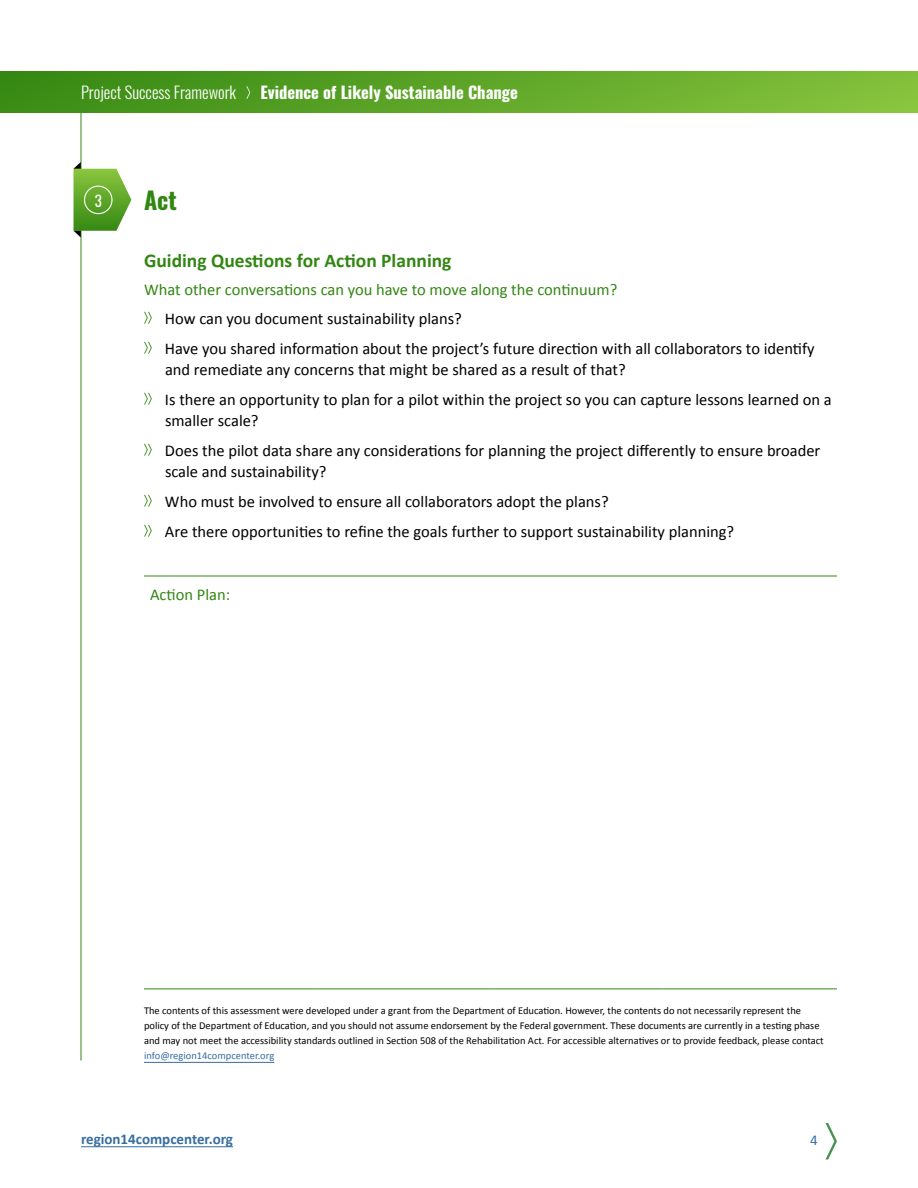
<style>
.page{position:relative;width:918px;height:1188px;background:#fff}
.page>*{position:absolute;margin:0;border:0;box-sizing:border-box;transform-origin:0 0}
.H2_Section_Headers_-_Green{font:700 24px "Oswald";color:#328612}
.H3_Subhead_1___Green{font:700 19.5px "Calibri";color:#328612}
.Body_Text{font:16.5px/21px "Calibri";color:#000}
.H4_Subhead_2_-_Green{font:16.5px "Calibri";color:#328612}
.t1{font:700 16.5px "Oswald";color:#fff}
.t2{font:300 16.5px "Oswald";color:#fff}
.t3{font:700 15px "Calibri";color:#366da2}
.t4{font:15px "Calibri";color:#366da2}
.t5{font:15px "Oswald";color:#fff}
.Body_Text-2{font:10.5px/15px "Calibri";color:#000}
.s1{color:#356da2}
</style>
<div class="page">
<svg style="left:825px;top:1123px;width:12px;height:37px"></svg>
<hr style="left:81px;top:1146px;width:152px;height:1px;background:#366da2">
<div style="left:0;top:72px;width:918px;height:41px;background:linear-gradient(to right,#368913,#87c33d)"></div>
<hr style="left:81px;top:113px;width:1px;height:947px;background:#328612">
<svg style="left:246px;top:86px;width:4px;height:13px"></svg>
<svg style="left:74px;top:162px;width:57px;height:75px"></svg>
<div style="left:84px;top:186px;width:29px;height:28px;border:1px solid #fff;border-radius:50%"></div>
<svg style="left:144px;top:312px;width:8px;height:12px"></svg>
<svg style="left:144px;top:342px;width:8px;height:12px"></svg>
<svg style="left:144px;top:393px;width:8px;height:12px"></svg>
<svg style="left:144px;top:444px;width:8px;height:12px"></svg>
<svg style="left:144px;top:495px;width:8px;height:12px"></svg>
<svg style="left:144px;top:525px;width:8px;height:12px"></svg>
<hr style="left:144px;top:576px;width:173px;height:1px;background:#328612">
<hr style="left:317px;top:576px;width:173px;height:1px;background:#328612">
<hr style="left:490px;top:576px;width:174px;height:1px;background:#328612">
<hr style="left:664px;top:576px;width:173px;height:1px;background:#328612">
<hr style="left:144px;top:988px;width:173px;height:1px;background:#328612">
<hr style="left:317px;top:988px;width:173px;height:1px;background:#328612">
<hr style="left:490px;top:988px;width:174px;height:1px;background:#328612">
<hr style="left:664px;top:988px;width:173px;height:1px;background:#328612">
<hr style="left:144px;top:1062px;width:130px;height:1px;background:#356da2">
<h1 class="t2" style="left:81px;top:78px;width:157px">Project Success Framework</h1>
<h1 class="t1" style="left:260px;top:84px;width:259px">Evidence of Likely Sustainable Change</h1>
<p class="t5" style="left:95px;top:187px;width:9px">3</p>
<h2 class="H2_Section_Headers_-_Green" style="left:144px;top:188px;width:34px">Act</h2>
<h3 class="H3_Subhead_1___Green" style="left:144px;top:248px;width:309px">Guiding Questions for Action Planning</h3>
<h4 class="H4_Subhead_2_-_Green" style="left:144px;top:279px;width:475px">What other conversations can you have to move along the continuum?</h4>
<p class="Body_Text" style="left:165px;top:307px;width:298px">How can you document sustainability plans?</p>
<p class="Body_Text" style="left:165px;top:337px;width:651px">Have you shared information about the project’s future direction with all collaborators to identify and remediate any concerns that might be shared as a result of that?</p>
<p class="Body_Text" style="left:165px;top:388px;width:668px">Is there an opportunity to plan for a pilot within the project so you can capture lessons learned on a smaller scale?</p>
<p class="Body_Text" style="left:165px;top:439px;width:657px">Does the pilot data share any considerations for planning the project differently to ensure broader scale and sustainability?</p>
<p class="Body_Text" style="left:165px;top:490px;width:445px">Who must be involved to ensure all collaborators adopt the plans?</p>
<p class="Body_Text" style="left:165px;top:520px;width:571px">Are there opportunities to refine the goals further to support sustainability planning?</p>
<h4 class="H4_Subhead_2_-_Green" style="left:150px;top:585px;width:82px">Action Plan:</h4>
<p class="Body_Text-2" style="left:144px;top:1003px;width:681px">The contents of this assessment were developed under a grant from the Department of Education. However, the contents do not necessarily represent the policy of the Department of Education, and you should not assume endorsement by the Federal government. These documents are currently in a testing phase and may not meet the accessibility standards outlined in Section 508 of the Rehabilitation Act. For accessible alternatives or to provide feedback, please contact <span class="s1">info@region14compcenter.org</span></p>
<p class="t3" style="left:81px;top:1129px;width:154px">region14compcenter.org</p>
<p class="t4" style="left:810px;top:1131px;width:9px">4</p>
</div>
